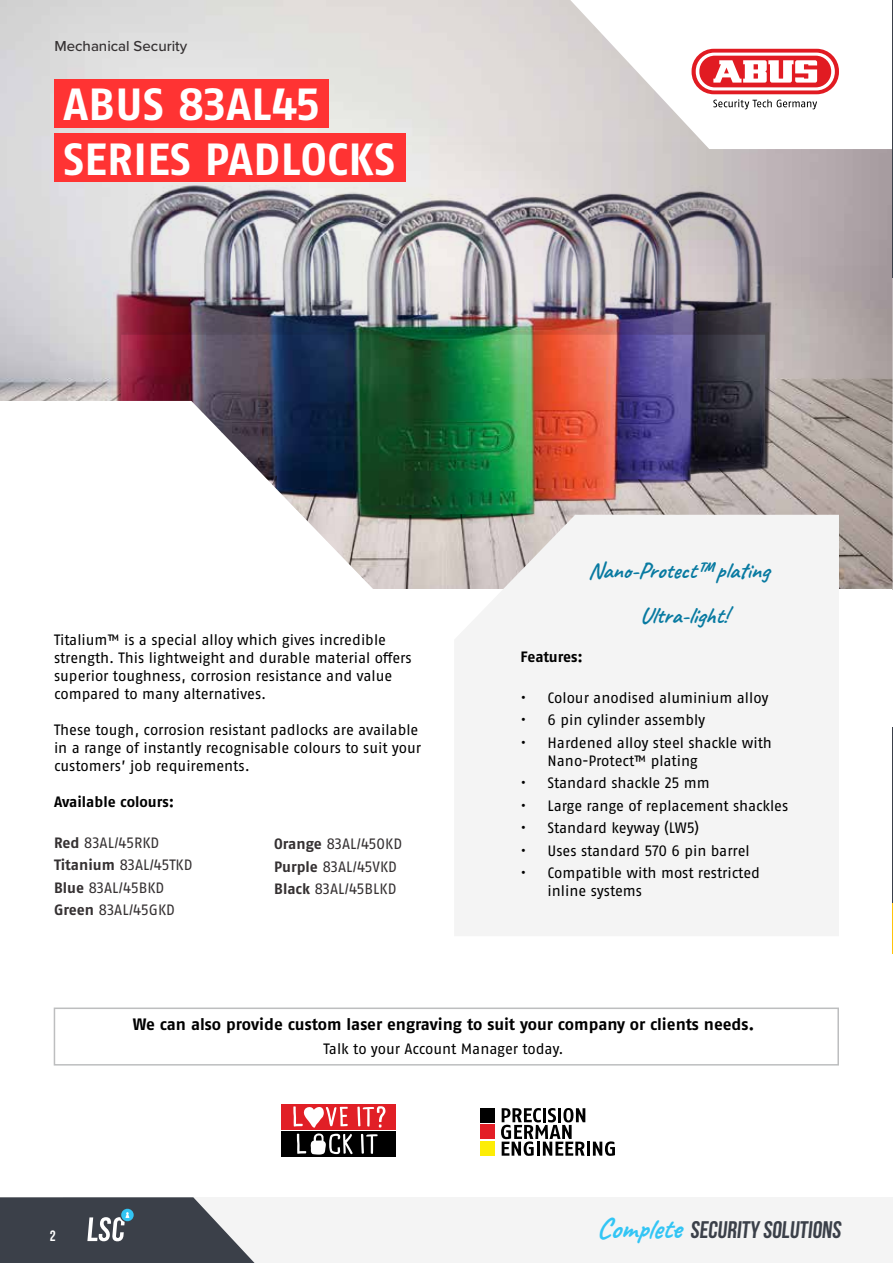
<style>
.page{position:relative;width:893px;height:1263px;background:#fff}
.page>*{position:absolute;margin:0;border:0;box-sizing:border-box;transform-origin:0 0}
.t1{font:700 45px/55.5px "ABUS Fago Pro";letter-spacing:.01em;color:#fff}
.t2{font:700 24px "Bebas Neue";color:#3b4049}
.t3{font:700 22.5px "Caveat";color:#087aa1}
.t4{font:700 16.5px "ABUS Fago Pro";color:#000}
.t5{font:15px/18px "ABUS Fago Pro";letter-spacing:-.005em;color:#000}
.t6{font:15px/22.5px "ABUS Fago Pro";color:#353132}
.t7{font:700 15px "ABUS Fago Pro";letter-spacing:-.005em;color:#000}
.t8{font:500 15px "Proxima Nova";color:#353132}
.t9{font:700 15px "Bebas Neue";color:#fff}
.s1{font-weight:700}
.s2{font-family:"Caveat";font-size:28.5px;color:#32c5f4}
</style>
<div class="page">
<img style="left:0;top:0;width:893px;height:590px">
<img style="left:86px;top:143px;width:715px;height:398px">
<svg style="left:570px;top:0;width:322px;height:149px"></svg>
<svg style="left:692px;top:49px;width:147px;height:45px"></svg>
<svg style="left:696px;top:53px;width:139px;height:37px"></svg>
<div style="left:699px;top:56px;width:132px;height:31px;background:#e11b22;border-radius:15px"></div>
<svg style="left:713px;top:60px;width:104px;height:23px"></svg>
<svg style="left:713px;top:99px;width:104px;height:10px"></svg>
<div style="left:54px;top:1007px;width:785px;height:58px;border:2px solid #bdbebf"></div>
<div style="left:54px;top:80px;width:274px;height:48px;background:#f33"></div>
<div style="left:54px;top:134px;width:351px;height:48px;background:#f33"></div>
<div style="left:454px;top:515px;width:385px;height:421px;background:#f4f4f4"></div>
<div style="left:281px;top:1104px;width:115px;height:26px;background:#e11f26"></div>
<div style="left:281px;top:1131px;width:115px;height:26px;background:#000"></div>
<svg style="left:293px;top:1106px;width:92px;height:48px"></svg>
<svg style="left:480px;top:1108px;width:15px;height:48px"></svg>
<div style="left:481px;top:1108px;width:14px;height:14px;background:#000"></div>
<div style="left:481px;top:1141px;width:14px;height:15px;background:#fded05"></div>
<div style="left:481px;top:1125px;width:14px;height:14px;background:#e31e26"></div>
<svg style="left:501px;top:1108px;width:84px;height:48px"></svg>
<hr style="left:587px;top:1141px;width:3px;height:15px;background:#000">
<svg style="left:593px;top:1141px;width:22px;height:15px"></svg>
<hr style="left:892px;top:0;width:1px;height:277px;background:#3b4049">
<hr style="left:892px;top:728px;width:1px;height:225px;background:#3b4049">
<hr style="left:892px;top:903px;width:1px;height:50px;background:#ffc40c">
<div style="left:63px;top:1197px;width:830px;height:66px;background:#f4f4f4"></div>
<svg style="left:0;top:1197px;width:255px;height:66px;background:#575c64"></svg>
<p class="t8" style="left:54px;top:35px;width:134px">Mechanical Security</p>
<h1 class="t1" style="left:63px;top:76px;width:333px">ABUS 83AL45<br>SERIES PADLOCKS</h1>
<p class="t5" style="left:54px;top:631px;width:359px">Titalium™ is a special alloy which gives incredible strength. This lightweight and durable material offers superior toughness, corrosion resistance and value compared to many alternatives.</p>
<p class="t5" style="left:54px;top:721px;width:369px">These tough, corrosion resistant padlocks are available in a range of instantly recognisable colours to suit your customers’ job requirements.</p>
<p class="t7" style="left:54px;top:793px;width:122px">Available colours:</p>
<p class="t6" style="left:54px;top:831px;width:140px"><span class="s1">Red</span> 83AL/45RKD<br><span class="s1">Titanium</span> 83AL/45TKD<br><span class="s1">Blue</span> 83AL/45BKD<br><span class="s1">Green</span> 83AL/45GKD</p>
<p class="t6" style="left:274px;top:833px;width:129px"><span class="s1">Orange</span> 83AL/45OKD<br><span class="s1">Purple</span> 83AL/45VKD<br><span class="s1">Black</span> 83AL/45BLKD</p>
<h3 class="t3" style="left:589px;top:556px;width:181px">Nano-Protect™ plating</h3>
<h3 class="t3" style="left:640px;top:601px;width:89px">Ultra-light!</h3>
<p class="t7" style="left:521px;top:648px;width:64px">Features:</p>
<p class="t5" style="left:521px;top:689px;width:249px">• Colour anodised aluminium alloy</p>
<p class="t5" style="left:521px;top:711px;width:186px">• 6 pin cylinder assembly</p>
<p class="t5" style="left:548px;top:734px;width:226px;text-indent:-27px">• Hardened alloy steel shackle with<br>Nano-Protect™ plating</p>
<p class="t5" style="left:521px;top:774px;width:191px">• Standard shackle 25 mm</p>
<p class="t5" style="left:521px;top:797px;width:269px">• Large range of replacement shackles</p>
<p class="t5" style="left:521px;top:819px;width:180px">• Standard keyway (LW5)</p>
<p class="t5" style="left:521px;top:842px;width:231px">• Uses standard 570 6 pin barrel</p>
<p class="t5" style="left:548px;top:864px;width:214px;text-indent:-27px">• Compatible with most restricted inline systems</p>
<p class="t9" style="left:50px;top:1228px;width:7px">2</p>
<p class="t4" style="left:133px;top:1015px;width:623px">We can also provide custom laser engraving to suit your company or clients needs.</p>
<p class="t5" style="left:323px;top:1040px;width:242px">Talk to your Account Manager today.</p>
<h2 class="t2" style="left:596px;top:1217px;width:249px"><span class="s2">Complete</span> SECURITY SOLUTIONS</h2>
</div>
